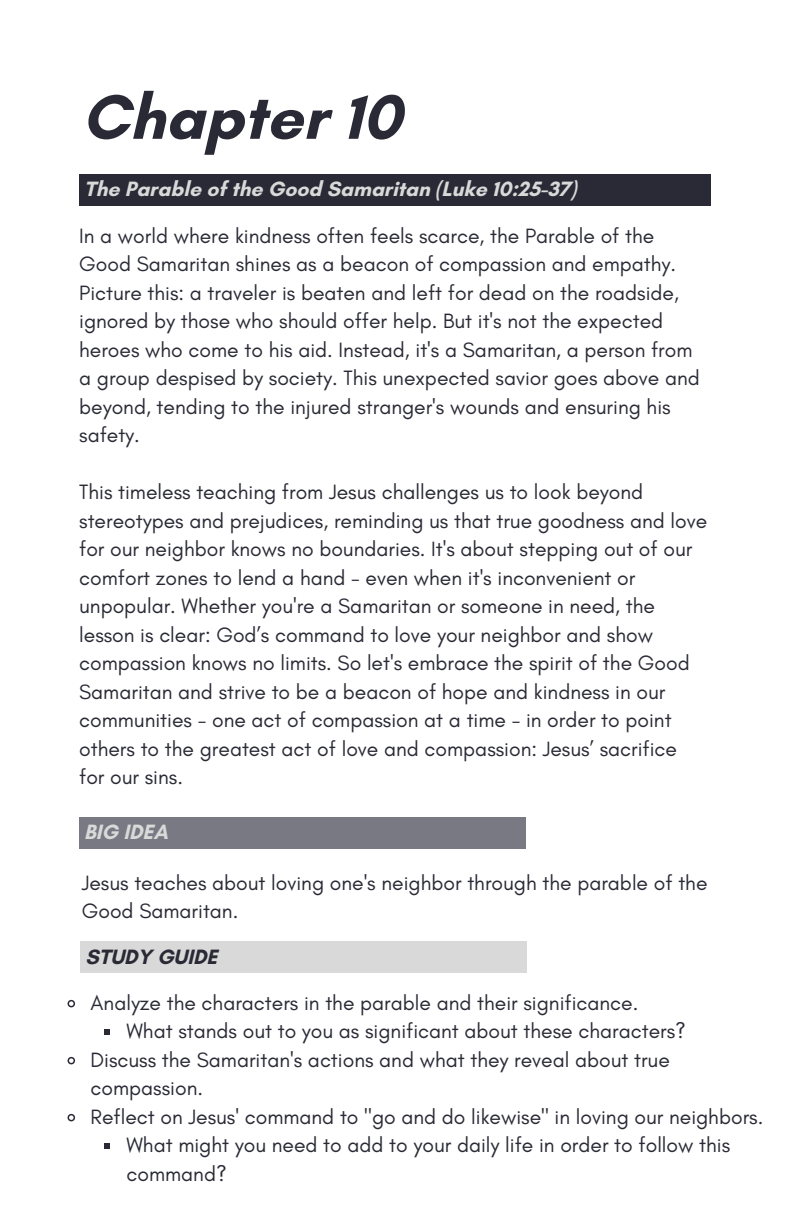
<style>
.page{position:relative;width:792px;height:1224px;background:#fff}
.page>*{position:absolute;margin:0;border:0;box-sizing:border-box;transform-origin:0 0}
.t1{font:700 64px "Glacial Indifference";color:#292a35}
.t2{font:21.2px/28.4px "Glacial Indifference";color:#292a35}
.t3{font:700 21.2px "Glacial Indifference";color:#d9d9d9}
.t4{font:700 21.2px "Glacial Indifference";color:#292a35}
</style>
<div class="page">
<div style="left:79px;top:174px;width:631px;height:31px;background:#292a35"></div>
<div style="left:79px;top:817px;width:447px;height:31px;background:#787982"></div>
<div style="left:80px;top:942px;width:447px;height:31px;background:#d9d9d9"></div>
<svg style="left:67px;top:999px;width:8px;height:9px"></svg>
<svg style="left:104px;top:1029px;width:6px;height:6px"></svg>
<svg style="left:67px;top:1056px;width:8px;height:9px"></svg>
<svg style="left:67px;top:1113px;width:8px;height:9px"></svg>
<svg style="left:104px;top:1143px;width:6px;height:6px"></svg>
<h1 class="t1" style="left:82px;top:78px;width:321px">Chapter 10</h1>
<h3 class="t3" style="left:84px;top:176px;width:494px">The Parable of the Good Samaritan (Luke 10:25-37)</h3>
<p class="t2" style="left:79px;top:221px;width:622px">In a world where kindness often feels scarce, the Parable of the Good Samaritan shines as a beacon of compassion and empathy.<br>Picture this: a traveler is beaten and left for dead on the roadside, ignored by those who should offer help. But it's not the expected heroes who come to his aid. Instead, it's a Samaritan, a person from a group despised by society. This unexpected savior goes above and beyond, tending to the injured stranger's wounds and ensuring his safety.</p>
<p class="t2" style="left:79px;top:478px;width:630px">This timeless teaching from Jesus challenges us to look beyond stereotypes and prejudices, reminding us that true goodness and love for our neighbor knows no boundaries. It's about stepping out of our comfort zones to lend a hand - even when it's inconvenient or unpopular. Whether you're a Samaritan or someone in need, the lesson is clear: God’s command to love your neighbor and show compassion knows no limits. So let's embrace the spirit of the Good Samaritan and strive to be a beacon of hope and kindness in our communities - one act of compassion at a time - in order to point others to the greatest act of love and compassion: Jesus’ sacrifice for our sins.</p>
<h2 class="t3" style="left:84px;top:819px;width:85px">BIG IDEA</h2>
<p class="t2" style="left:82px;top:868px;width:627px">Jesus teaches about loving one's neighbor through the parable of the<br>Good Samaritan.</p>
<h2 class="t4" style="left:86px;top:944px;width:133px">STUDY GUIDE</h2>
<p class="t2" style="left:91px;top:988px;width:549px">Analyze the characters in the parable and their significance.</p>
<p class="t2" style="left:126px;top:1017px;width:561px">What stands out to you as significant about these characters?</p>
<p class="t2" style="left:91px;top:1045px;width:581px">Discuss the Samaritan's actions and what they reveal about true compassion.</p>
<p class="t2" style="left:91px;top:1102px;width:674px">Reflect on Jesus' command to "go and do likewise" in loving our neighbors.</p>
<p class="t2" style="left:126px;top:1131px;width:605px">What might you need to add to your daily life in order to follow this command?</p>
</div>
